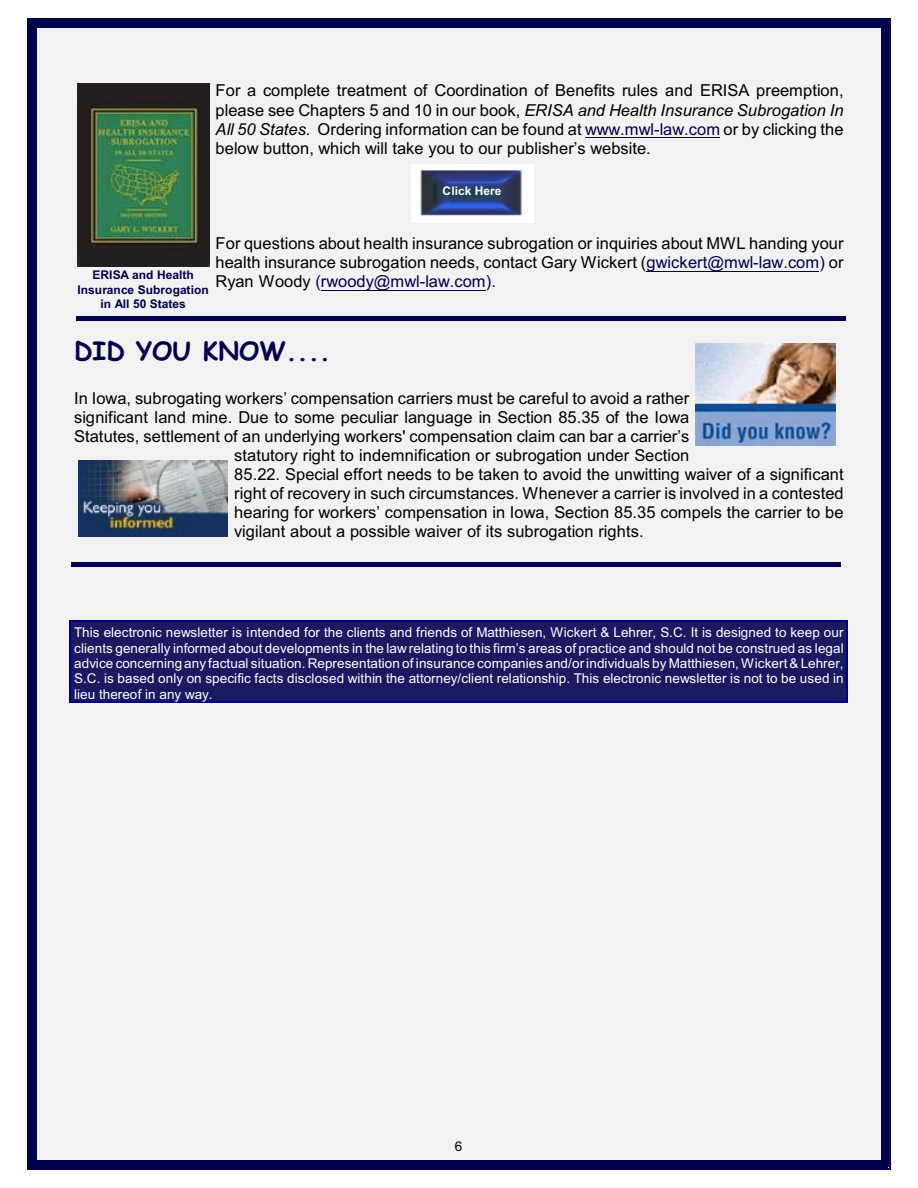
<style>
.page{position:relative;width:918px;height:1188px;background:#fff}
.page>*{position:absolute;margin:0;border:0;box-sizing:border-box;transform-origin:0 0}
.t1{font:700 25.5px "Comic Sans MS";color:#00004f}
.t2{font:16.5px/19px "Arial";letter-spacing:.005em;color:#000;text-align:justify}
.t3{font:13.5px/15.3px "Arial";letter-spacing:.005em;color:#fff;text-align:justify}
.t4{font:13.5px "Arial";color:#000}
.t5{font:700 12px/14.4px "Arial";letter-spacing:.01em;color:#00004f;text-align:center}
.t6{font:700 12px "Arial";letter-spacing:.01em;color:#fff}
.s1{font-style:italic}
.s2{color:#00004f}
</style>
<div class="page">
<div style="left:30px;top:21px;width:858px;height:1146px;background:#f2f2f2"></div>
<div style="left:30px;top:21px;width:7px;height:1146px;background:#00004f"></div>
<div style="left:881px;top:21px;width:7px;height:1146px;background:#00004f"></div>
<div style="left:30px;top:21px;width:858px;height:7px;background:#00004f"></div>
<div style="left:30px;top:1160px;width:858px;height:7px;background:#00004f"></div>
<hr style="left:27px;top:18px;width:1px;height:1152px;background:#00004f">
<hr style="left:890px;top:18px;width:1px;height:1152px;background:#00004f">
<hr style="left:27px;top:18px;width:864px;height:1px;background:#00004f">
<hr style="left:27px;top:1169px;width:864px;height:1px;background:#00004f">
<div style="left:70px;top:621px;width:778px;height:82px;background:#1a1a61"></div>
<hr style="left:70px;top:621px;width:1px;height:82px;background:#000080">
<hr style="left:847px;top:621px;width:1px;height:82px;background:#000080">
<hr style="left:70px;top:621px;width:778px;height:1px;background:#000080">
<hr style="left:70px;top:702px;width:778px;height:1px;background:#000080">
<img style="left:696px;top:343px;width:140px;height:102px">
<img style="left:77px;top:84px;width:132px;height:182px">
<img style="left:78px;top:461px;width:149px;height:76px">
<img style="left:412px;top:165px;width:122px;height:57px">
<hr style="left:585px;top:137px;width:135px;height:1px;background:#00004f">
<hr style="left:647px;top:271px;width:172px;height:1px;background:#00004f">
<hr style="left:321px;top:290px;width:165px;height:1px;background:#00004f">
<hr style="left:76px;top:317px;width:769px;height:4px;background:#00004f">
<hr style="left:71px;top:562px;width:770px;height:4px;background:#00004f">
<p class="t2" style="left:216px;top:83px;width:630px">For a complete treatment of Coordination of Benefits rules and ERISA preemption, please see Chapters 5 and 10 in our book, <span class="s1">ERISA and Health Insurance Subrogation In All 50 States</span>. Ordering information can be found at <span class="s2">www.mwl-law.com</span> or by clicking the below button, which will take you to our publisher’s website.</p>
<p class="t6" style="left:443px;top:186px;width:60px">Click Here</p>
<p class="t5" style="left:77px;top:269px;width:133px">ERISA and Health<br>Insurance Subrogation in All 50 States</p>
<p class="t2" style="left:216px;top:235px;width:630px">For questions about health insurance subrogation or inquiries about MWL handing your health insurance subrogation needs, contact Gary Wickert (<span class="s2">gwickert@mwl-law.com)</span> or Ryan Woody <span class="s2">(rwoody@mwl-law.com).</span></p>
<h1 class="t1" style="left:74px;top:340px;width:258px">DID YOU KNOW....</h1>
<p class="t2" style="left:74px;top:390px;width:617px">In Iowa, subrogating workers’ compensation carriers must be careful to avoid a rather</p>
<p class="t2" style="left:74px;top:409px;width:617px">significant land mine. Due to some peculiar language in Section 85.35 of the Iowa</p>
<p class="t2" style="left:74px;top:428px;width:617px">Statutes, settlement of an underlying workers' compensation claim can bar a carrier’s</p>
<p class="t2" style="left:234px;top:447px;width:457px">statutory right to indemnification or subrogation under Section</p>
<p class="t2" style="left:234px;top:466px;width:611px">85.22. Special effort needs to be taken to avoid the unwitting waiver of a significant</p>
<p class="t2" style="left:234px;top:486px;width:611px">right of recovery in such circumstances. Whenever a carrier is involved in a contested</p>
<p class="t2" style="left:234px;top:505px;width:611px">hearing for workers’ compensation in Iowa, Section 85.35 compels the carrier to be</p>
<p class="t2" style="left:234px;top:524px;width:411px">vigilant about a possible waiver of its subrogation rights.</p>
<p class="t3" style="left:74px;top:626px;width:771px">This electronic newsletter is intended for the clients and friends of Matthiesen, Wickert &amp; Lehrer, S.C. It is designed to keep our clients generally informed about developments in the law relating to this firm’s areas of practice and should not be construed as legal advice concerning any factual situation. Representation of insurance companies and/or individuals by Matthiesen, Wickert &amp; Lehrer, S.C. is based only on specific facts disclosed within the attorney/client relationship. This electronic newsletter is not to be used in lieu thereof in any way.</p>
<p class="t4" style="left:455px;top:1141px;width:9px">6</p>
</div>
